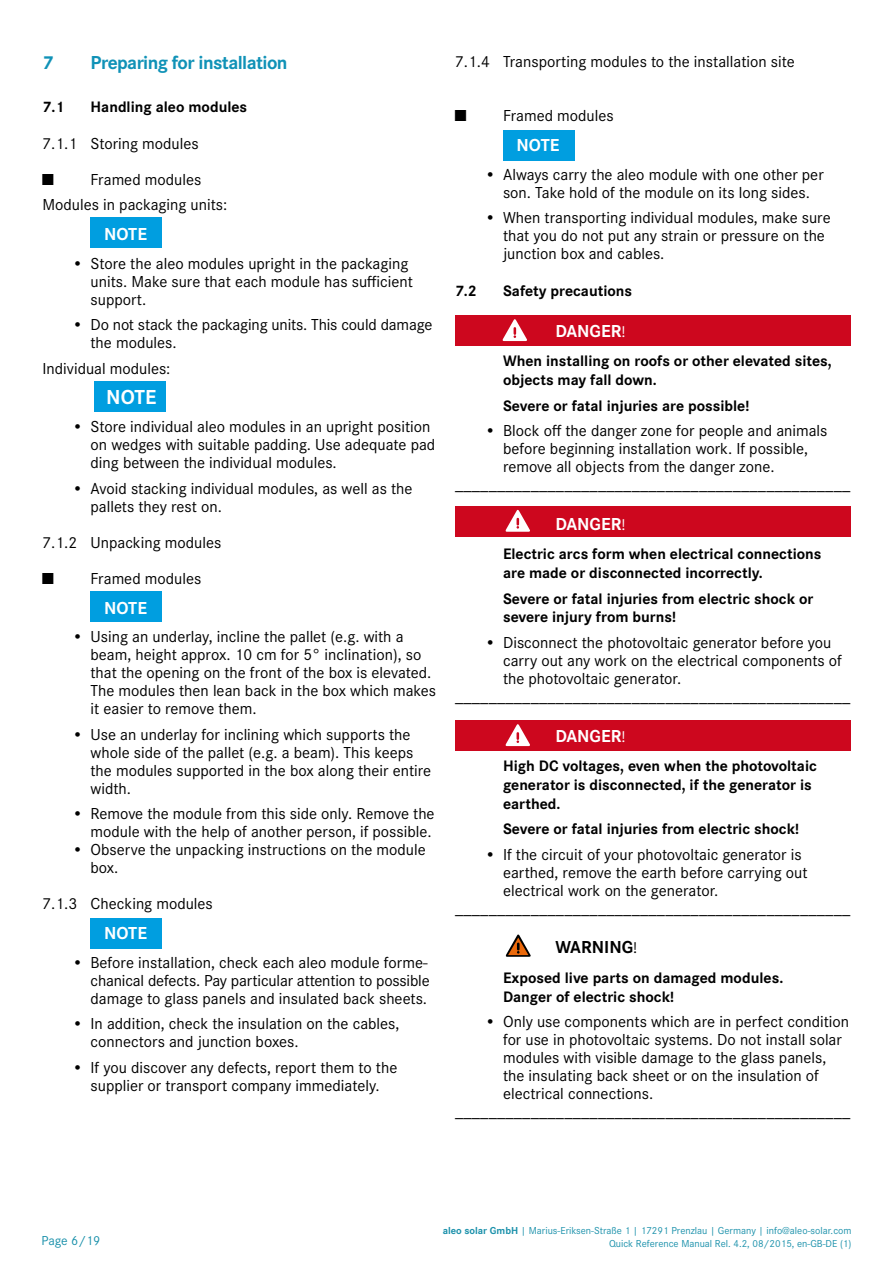
<style>
.page{position:relative;width:893px;height:1263px;background:#fff}
.page>*{position:absolute;margin:0;border:0;box-sizing:border-box;transform-origin:0 0}
.t1{font:700 21px "Corporate S Pro";color:#fff}
.t2{font:700 19.5px "Corporate S Pro";letter-spacing:-.03em;color:#1092b7}
.t3{font:700 18px "Corporate S Pro";letter-spacing:-.005em;color:#fff}
.t4{font:700 18px "Corporate S Pro";color:#000}
.t5{font:16.5px/18px "Corporate S Pro";color:#000}
.t6{font:700 15.75px/18.9px "Corporate S Pro";color:#000}
.t7{font:13.5px "Corporate S Pro";letter-spacing:-.005em;color:#1b91ab}
.t8{font:10.5px "Corporate S Pro";color:#1b91ab}
.s1{font-weight:400;font-size:16.5px}
.s2{font-weight:700}
</style>
<div class="page">
<div style="left:504px;top:130px;width:71px;height:31px;background:#009ee0"></div>
<div style="left:90px;top:918px;width:72px;height:31px;background:#009ee0"></div>
<div style="left:90px;top:591px;width:72px;height:31px;background:#009ee0"></div>
<div style="left:94px;top:381px;width:72px;height:31px;background:#009ee0"></div>
<div style="left:90px;top:217px;width:72px;height:31px;background:#009ee0"></div>
<div style="left:455px;top:315px;width:395px;height:30px;background:#cd071e"></div>
<svg style="left:502px;top:319px;width:25px;height:22px"></svg>
<div style="left:455px;top:506px;width:395px;height:31px;background:#cd071e"></div>
<svg style="left:505px;top:509px;width:25px;height:23px"></svg>
<div style="left:455px;top:720px;width:395px;height:30px;background:#cd071e"></div>
<svg style="left:505px;top:724px;width:25px;height:22px"></svg>
<svg style="left:505px;top:934px;width:26px;height:23px"></svg>
<p class="t2" style="left:43px;top:48px;width:13px">7</p>
<p class="t2" style="left:91px;top:48px;width:199px">Preparing for installation</p>
<p class="t6" style="left:43px;top:96px;width:23px">7.1</p>
<p class="t6" style="left:91px;top:96px;width:158px">Handling aleo modules</p>
<p class="t5" style="left:43px;top:133px;width:158px">7.1.1 Storing modules</p>
<p class="t5" style="left:43px;top:165px;width:186px;line-height:25.5px">■ Framed modules<br>Modules in packaging units:</p>
<p class="t3" style="left:104px;top:220px;width:44px">NOTE</p>
<p class="t5" style="left:91px;top:253px;width:324px;text-indent:-18px">• Store the aleo modules upright in the packaging units. Make sure that each module has sufficient support.</p>
<p class="t5" style="left:91px;top:314px;width:343px;text-indent:-18px">• Do not stack the packaging units. This could damage the modules.</p>
<p class="t5" style="left:43px;top:358px;width:129px">Individual modules:</p>
<p class="t1" style="left:106px;top:380px;width:52px">NOTE</p>
<p class="t5" style="left:91px;top:416px;width:346px;text-indent:-18px">• Store individual aleo modules in an upright position on wedges with suitable padding. Use adequate pad ding between the individual modules.</p>
<p class="t5" style="left:91px;top:478px;width:323px;text-indent:-18px">• Avoid stacking individual modules, as well as the pallets they rest on.</p>
<p class="t5" style="left:43px;top:532px;width:180px">7.1.2 Unpacking modules</p>
<p class="t5" style="left:43px;top:568px;width:160px">■ Framed modules</p>
<p class="t3" style="left:104px;top:593px;width:44px">NOTE</p>
<p class="t5" style="left:91px;top:626px;width:347px;text-indent:-18px">• Using an underlay, incline the pallet (e.g. with a beam, height approx. 10 cm for 5° inclination), so that the opening on the front of the box is elevated.<br>The modules then lean back in the box which makes it easier to remove them.</p>
<p class="t5" style="left:91px;top:724px;width:342px;text-indent:-18px">• Use an underlay for inclining which supports the whole side of the pallet (e.g. a beam). This keeps the modules supported in the box along their entire width.</p>
<p class="t5" style="left:72px;top:803px;width:364px;text-align:right">• Remove the module from this side only. Remove the module with the help of another person, if possible.</p>
<p class="t5" style="left:91px;top:839px;width:337px;text-indent:-18px">• Observe the unpacking instructions on the module box.</p>
<p class="t5" style="left:43px;top:893px;width:172px">7.1.3 Checking modules</p>
<p class="t3" style="left:104px;top:919px;width:44px">NOTE</p>
<p class="t5" style="left:91px;top:952px;width:341px;text-indent:-18px">• Before installation, check each aleo module forme&shy;chanical defects. Pay particular attention to possible damage to glass panels and insulated back sheets.</p>
<p class="t5" style="left:91px;top:1013px;width:310px;text-indent:-18px">• In addition, check the insulation on the cables, connectors and junction boxes.</p>
<p class="t5" style="left:72px;top:1057px;width:327px;text-align:center">• If you discover any defects, report them to the supplier or transport company immediately.</p>
<p class="t5" style="left:455px;top:52px;width:341px">7.1.4 Transporting modules to the installation site</p>
<p class="t5" style="left:455px;top:106px;width:160px">■ Framed modules</p>
<p class="t3" style="left:517px;top:131px;width:44px">NOTE</p>
<p class="t5" style="left:485px;top:164px;width:340px;text-align:center">• Always carry the aleo module with one other per son. Take hold of the module on its long sides.</p>
<p class="t5" style="left:503px;top:208px;width:329px;text-indent:-18px">• When transporting individual modules, make sure that you do not put any strain or pressure on the junction box and cables.</p>
<p class="t6" style="left:455px;top:280px;width:23px">7.2</p>
<p class="t6" style="left:503px;top:280px;width:131px">Safety precautions</p>
<p class="t3" style="left:555px;top:317px;width:72px">DANGER<span class="s1">!</span></p>
<p class="t6" style="left:503px;top:350px;width:330px">When installing on roofs or other elevated sites, objects may fall down.</p>
<p class="t6" style="left:503px;top:395px;width:248px">Severe or fatal injuries are possible!</p>
<p class="t5" style="left:485px;top:420px;width:344px">• Block off the danger zone for people and animals</p>
<p class="t5" style="left:503px;top:438px;width:307px">before beginning installation work. If possible,</p>
<p class="t5" style="left:503px;top:456px;width:273px">remove all objects from the danger zone.</p>
<p class="t5" style="left:455px;top:474px;width:397px">_______________________________________________</p>
<p class="t3" style="left:555px;top:509px;width:72px">DANGER<span class="s1">!</span></p>
<p class="t6" style="left:503px;top:543px;width:320px">Electric arcs form when electrical connections are made or disconnected incorrectly.</p>
<p class="t6" style="left:503px;top:587px;width:312px">Severe or fatal injuries from electric shock or severe injury from burns!</p>
<p class="t5" style="left:485px;top:632px;width:348px">• Disconnect the photovoltaic generator before you</p>
<p class="t5" style="left:503px;top:650px;width:340px">carry out any work on the electrical components of</p>
<p class="t5" style="left:503px;top:668px;width:180px">the photovoltaic generator.</p>
<p class="t5" style="left:455px;top:686px;width:397px">_______________________________________________</p>
<p class="t3" style="left:555px;top:721px;width:72px">DANGER<span class="s1">!</span></p>
<p class="t6" style="left:503px;top:755px;width:315px">High DC voltages, even when the photovoltaic generator is disconnected, if the generator is earthed.</p>
<p class="t6" style="left:503px;top:818px;width:298px">Severe or fatal injuries from electric shock!</p>
<p class="t5" style="left:485px;top:844px;width:318px">• If the circuit of your photovoltaic generator is</p>
<p class="t5" style="left:503px;top:862px;width:306px">earthed, remove the earth before carrying out</p>
<p class="t5" style="left:503px;top:880px;width:217px">electrical work on the generator.</p>
<p class="t5" style="left:455px;top:898px;width:397px">_______________________________________________</p>
<p class="t4" style="left:555px;top:933px;width:83px">WARNING<span class="s1">!</span></p>
<p class="t6" style="left:503px;top:967px;width:282px">Exposed live parts on damaged modules.<br>Danger of electric shock!</p>
<p class="t5" style="left:485px;top:1011px;width:366px">• Only use components which are in perfect condition</p>
<p class="t5" style="left:503px;top:1029px;width:340px">for use in photovoltaic systems. Do not install solar</p>
<p class="t5" style="left:503px;top:1047px;width:325px">modules with visible damage to the glass panels,</p>
<p class="t5" style="left:503px;top:1065px;width:317px">the insulating back sheet or on the insulation of</p>
<p class="t5" style="left:503px;top:1083px;width:152px">electrical connections.</p>
<p class="t5" style="left:455px;top:1101px;width:397px">_______________________________________________</p>
<p class="t8" style="left:443px;top:1223px;width:410px"><span class="s2">aleo solar GmbH</span> | Marius-Eriksen-Straße 1 | 17291 Prenzlau | Germany | info@aleo-solar.com</p>
<p class="t7" style="left:41px;top:1231px;width:61px">Page 6/19</p>
<p class="t8" style="left:609px;top:1236px;width:244px">Quick Reference Manual Rel. 4.2, 08/2015, en-GB-DE (1)</p>
</div>
